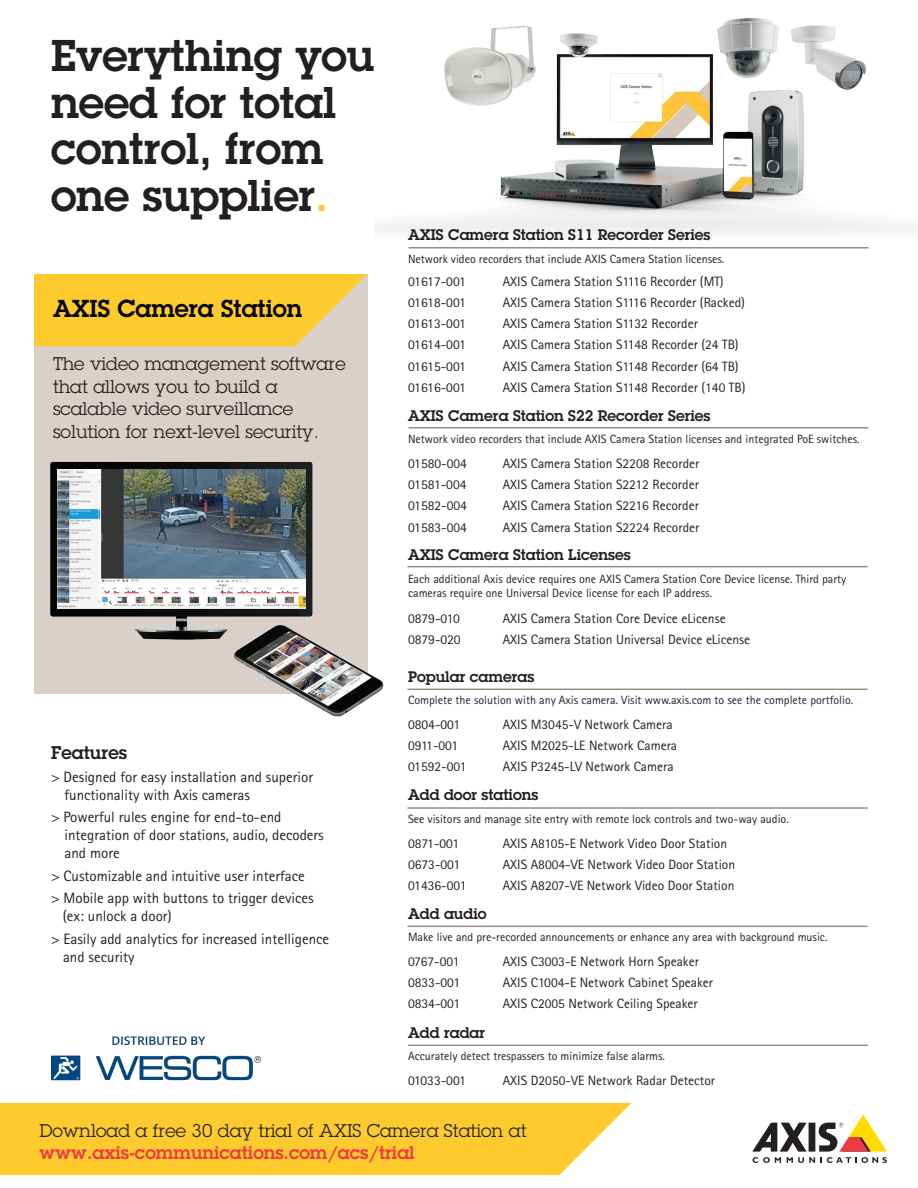
<style>
.page{position:relative;width:918px;height:1188px;background:#fff}
.page>*{position:absolute;margin:0;border:0;box-sizing:border-box;transform-origin:0 0}
.t1{font:600 43.5px/46.5px "Lubalin Graph ECG";color:#231f20}
.t2{font:600 24px "Lubalin Graph ECG";color:#040503}
.t3{font:18px/22.5px "Lubalin Graph ECG";color:#231f20}
.t4{font:600 18px "Lubalin Graph ECG";color:#ee3a41}
.t5{font:600 18px "Lubalin Graph ECG";color:#231f20}
.t6{font:15px/18px "Rotis Sans Serif Pro";color:#231f20}
.t7{font:600 15px "Lubalin Graph ECG";color:#231f20}
.t8{font:13.5px "Rotis Sans Serif Pro";color:#231f20}
.t9{font:13.5px "Rotis Sans Serif Pro";letter-spacing:-.02em;color:#231f20}
.t10{font:12px/14.4px "Rotis Sans Serif Pro";color:#231f20}
.s1{color:#fecb2f}
</style>
<div class="page">
<div style="left:34px;top:274px;width:334px;height:419px;background:#d8d0c9"></div>
<div style="left:0;top:1103px;width:632px;height:72px;background:#fecb2f"></div>
<svg style="left:34px;top:274px;width:333px;height:72px;background:#f9cb3f"></svg>
<hr style="left:408px;top:247px;width:461px;height:2px;background:#9b8c7d">
<hr style="left:408px;top:427px;width:461px;height:2px;background:#9b8c7d">
<hr style="left:407px;top:566px;width:461px;height:1px;background:#9b8c7d">
<hr style="left:407px;top:689px;width:461px;height:1px;background:#9b8c7d">
<hr style="left:407px;top:807px;width:461px;height:2px;background:#9b8c7d">
<hr style="left:407px;top:926px;width:461px;height:1px;background:#9b8c7d">
<hr style="left:408px;top:1045px;width:460px;height:1px;background:#9b8c7d">
<svg style="left:752px;top:1114px;width:135px;height:49px"></svg>
<img style="left:375px;top:18px;width:542px;height:216px">
<img style="left:38px;top:461px;width:346px;height:256px">
<img style="left:58px;top:470px;width:247px;height:139px">
<img style="left:51px;top:1036px;width:210px;height:45px">
<p class="t1" style="left:51px;top:33px;width:325px">Everything you need for total control, from one supplier<span class="s1">.</span></p>
<p class="t2" style="left:53px;top:292px;width:251px">AXIS Camera Station</p>
<p class="t3" style="left:53px;top:352px;width:294px">The video management software that allows you to build a scalable video surveillance solution for next-level security.</p>
<p class="t5" style="left:51px;top:741px;width:78px">Features</p>
<p class="t6" style="left:65px;top:768px;width:250px;text-indent:-14px">&gt; Designed for easy installation and superior functionality with Axis cameras</p>
<p class="t6" style="left:65px;top:808px;width:261px;text-indent:-14px">&gt; Powerful rules engine for end-to-end integration of door stations, audio, decoders and more</p>
<p class="t6" style="left:51px;top:867px;width:255px">&gt; Customizable and intuitive user interface</p>
<p class="t6" style="left:63px;top:889px;width:252px;text-indent:-12px">&gt; Mobile app with buttons to trigger devices (ex: unlock a door)</p>
<p class="t6" style="left:63px;top:930px;width:268px;text-indent:-12px">&gt; Easily add analytics for increased intelligence and security</p>
<p class="t7" style="left:408px;top:225px;width:304px">AXIS Camera Station S11 Recorder Series</p>
<p class="t10" style="left:408px;top:251px;width:318px">Network video recorders that include AXIS Camera Station licenses.</p>
<p class="t9" style="left:408px;top:273px;width:59px">01617-001</p>
<p class="t8" style="left:503px;top:273px;width:222px">AXIS Camera Station S1116 Recorder (MT)</p>
<p class="t9" style="left:408px;top:294px;width:59px">01618-001</p>
<p class="t8" style="left:503px;top:294px;width:244px">AXIS Camera Station S1116 Recorder (Racked)</p>
<p class="t9" style="left:408px;top:316px;width:59px">01613-001</p>
<p class="t8" style="left:503px;top:316px;width:197px">AXIS Camera Station S1132 Recorder</p>
<p class="t9" style="left:408px;top:337px;width:59px">01614-001</p>
<p class="t8" style="left:503px;top:337px;width:237px">AXIS Camera Station S1148 Recorder (24 TB)</p>
<p class="t9" style="left:408px;top:358px;width:59px">01615-001</p>
<p class="t8" style="left:503px;top:358px;width:237px">AXIS Camera Station S1148 Recorder (64 TB)</p>
<p class="t9" style="left:408px;top:379px;width:59px">01616-001</p>
<p class="t8" style="left:503px;top:379px;width:244px">AXIS Camera Station S1148 Recorder (140 TB)</p>
<p class="t7" style="left:408px;top:405px;width:304px">AXIS Camera Station S22 Recorder Series</p>
<p class="t10" style="left:408px;top:432px;width:453px">Network video recorders that include AXIS Camera Station licenses and integrated PoE switches.</p>
<p class="t8" style="left:408px;top:455px;width:60px">01580-004</p>
<p class="t8" style="left:503px;top:455px;width:198px">AXIS Camera Station S2208 Recorder</p>
<p class="t8" style="left:408px;top:476px;width:60px">01581-004</p>
<p class="t8" style="left:503px;top:476px;width:198px">AXIS Camera Station S2212 Recorder</p>
<p class="t8" style="left:408px;top:498px;width:60px">01582-004</p>
<p class="t8" style="left:503px;top:498px;width:198px">AXIS Camera Station S2216 Recorder</p>
<p class="t8" style="left:408px;top:519px;width:60px">01583-004</p>
<p class="t8" style="left:503px;top:519px;width:198px">AXIS Camera Station S2224 Recorder</p>
<p class="t7" style="left:408px;top:545px;width:224px">AXIS Camera Station Licenses</p>
<p class="t10" style="left:408px;top:572px;width:440px">Each additional Axis device requires one AXIS Camera Station Core Device license. Third party cameras require one Universal Device license for each IP address.</p>
<p class="t8" style="left:408px;top:610px;width:53px">0879-010</p>
<p class="t8" style="left:503px;top:610px;width:224px">AXIS Camera Station Core Device eLicense</p>
<p class="t8" style="left:408px;top:631px;width:54px">0879-020</p>
<p class="t8" style="left:503px;top:631px;width:249px">AXIS Camera Station Universal Device eLicense</p>
<p class="t7" style="left:408px;top:666px;width:128px">Popular cameras</p>
<p class="t10" style="left:408px;top:693px;width:447px">Complete the solution with any Axis camera. Visit www.axis.com to see the complete portfolio.</p>
<p class="t8" style="left:408px;top:716px;width:54px">0804-001</p>
<p class="t8" style="left:503px;top:716px;width:171px">AXIS M3045-V Network Camera</p>
<p class="t8" style="left:408px;top:738px;width:52px">0911-001</p>
<p class="t8" style="left:503px;top:738px;width:176px">AXIS M2025-LE Network Camera</p>
<p class="t8" style="left:408px;top:759px;width:60px">01592-001</p>
<p class="t8" style="left:503px;top:759px;width:172px">AXIS P3245-LV Network Camera</p>
<p class="t7" style="left:408px;top:785px;width:132px">Add door stations</p>
<p class="t10" style="left:408px;top:812px;width:382px">See visitors and manage site entry with remote lock controls and two-way audio.</p>
<p class="t8" style="left:408px;top:835px;width:53px">0871-001</p>
<p class="t8" style="left:503px;top:835px;width:226px">AXIS A8105-E Network Video Door Station</p>
<p class="t8" style="left:408px;top:856px;width:54px">0673-001</p>
<p class="t8" style="left:503px;top:856px;width:234px">AXIS A8004-VE Network Video Door Station</p>
<p class="t8" style="left:408px;top:878px;width:60px">01436-001</p>
<p class="t8" style="left:503px;top:878px;width:233px">AXIS A8207-VE Network Video Door Station</p>
<p class="t7" style="left:408px;top:903px;width:80px">Add audio</p>
<p class="t10" style="left:408px;top:930px;width:421px">Make live and pre-recorded announcements or enhance any area with background music.</p>
<p class="t8" style="left:408px;top:953px;width:53px">0767-001</p>
<p class="t8" style="left:503px;top:953px;width:198px">AXIS C3003-E Network Horn Speaker</p>
<p class="t8" style="left:408px;top:975px;width:54px">0833-001</p>
<p class="t8" style="left:503px;top:975px;width:212px">AXIS C1004-E Network Cabinet Speaker</p>
<p class="t8" style="left:408px;top:996px;width:54px">0834-001</p>
<p class="t8" style="left:503px;top:996px;width:196px">AXIS C2005 Network Ceiling Speaker</p>
<p class="t7" style="left:408px;top:1022px;width:79px">Add radar</p>
<p class="t10" style="left:408px;top:1049px;width:259px">Accurately detect trespassers to minimize false alarms.</p>
<p class="t9" style="left:408px;top:1072px;width:59px">01033-001</p>
<p class="t8" style="left:503px;top:1072px;width:214px">AXIS D2050-VE Network Radar Detector</p>
<p class="t3" style="left:40px;top:1120px;width:488px">Download a free 30 day trial of AXIS Camera Station at</p>
<p class="t4" style="left:40px;top:1141px;width:377px">www.axis-communications.com/acs/trial</p>
</div>
